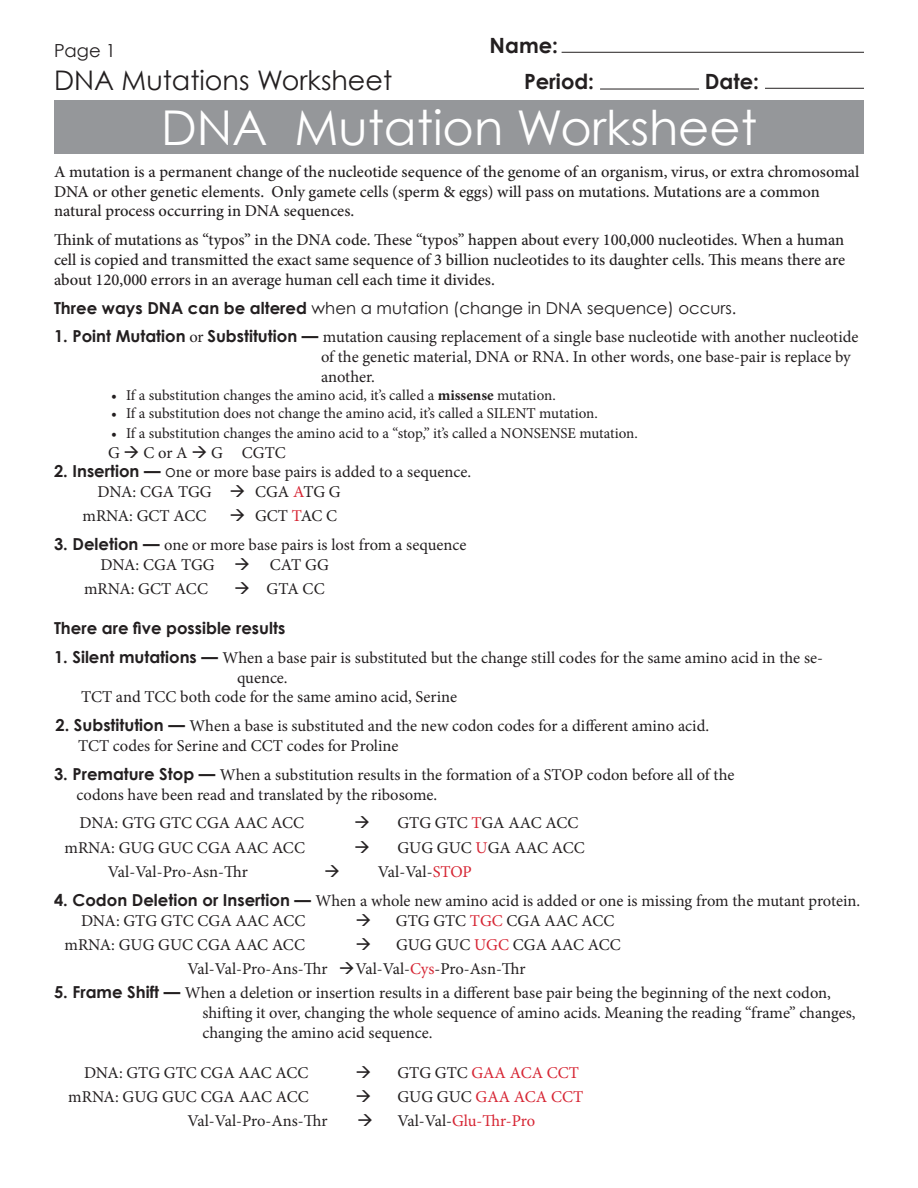
<style>
.page{position:relative;width:918px;height:1188px;background:#fff}
.page>*{position:absolute;margin:0;border:0;box-sizing:border-box;transform-origin:0 0}
.t1{font:48px "Century Gothic";color:#fff}
.t2{font:27px "Century Gothic";color:#231f20}
.t3{font:700 21px "Century Gothic";color:#231f20}
.t4{font:18px "Century Gothic";color:#231f20}
.t5{font:16.5px/19.8px "Minion Pro";color:#231f20}
.t6{font:500 16.5px/19.8px "Minion Pro";color:#231f20}
.t7{font:16.5px "Century Gothic";color:#231f20}
.t8{font:16.5px "Minion Pro";color:#d62533}
.t9{font:700 16.5px "Century Gothic";color:#231f20}
.t10{font:15px "Minion Pro";letter-spacing:-.005em;color:#231f20}
.s1{font-weight:700}
.s2{font-family:"Century Gothic";font-weight:700}
.s3{font-family:"Century Gothic"}
.s4{color:#d62533}
.s5{color:#231f20}
</style>
<div class="page">
<hr style="left:562px;top:52px;width:302px;height:1px;background:#231f20">
<hr style="left:600px;top:89px;width:99px;height:1px;background:#231f20">
<hr style="left:765px;top:88px;width:99px;height:1px;background:#231f20">
<div style="left:54px;top:100px;width:810px;height:54px;background:#95979a"></div>
<p class="t3" style="left:490px;top:32px;width:70px">Name:</p>
<p class="t3" style="left:524px;top:68px;width:72px">Period:</p>
<p class="t3" style="left:705px;top:68px;width:56px">Date:</p>
<p class="t1" style="left:161px;top:98px;width:597px">DNA Mutation Worksheet</p>
<p class="t6" style="left:54px;top:162px;width:807px">A mutation is a permanent change of the nucleotide sequence of the genome of an organism, virus, or extra chromosomal<br>DNA or other genetic elements. Only gamete cells (sperm &amp; eggs) will pass on mutations. Mutations are a common natural process occurring in DNA sequences.</p>
<p class="t6" style="left:54px;top:230px;width:793px;text-align:justify">Think of mutations as “typos” in the DNA code. These “typos” happen about every 100,000 nucleotides. When a human cell is copied and transmitted the exact same sequence of 3 billion nucleotides to its daughter cells. This means there are about 120,000 errors in an average human cell each time it divides.</p>
<p class="t7" style="left:54px;top:298px;width:684px"><span class="s1">Three ways DNA can be altered</span> when a mutation (change in DNA sequence) occurs.</p>
<p class="t5" style="left:321px;top:327px;width:539px;text-indent:-267px"><span class="s2">1. Point Mutation</span> or <span class="s2">Substitution —</span> mutation causing replacement of a single base nucleotide with another nucleotide of the genetic material, DNA or RNA. In other words, one base-pair is replace by another.</p>
<p class="t10" style="left:111px;top:385px;width:446px">• If a substitution changes the amino acid, it’s called a <span class="s1">missense</span> mutation.</p>
<p class="t10" style="left:111px;top:403px;width:488px">• If a substitution does not change the amino acid, it’s called a SILENT mutation.</p>
<p class="t10" style="left:111px;top:423px;width:528px">• If a substitution changes the amino acid to a “stop,” it’s called a NONSENSE mutation.</p>
<p class="t5" style="left:108px;top:443px;width:179px">G → C or A → G CGTC</p>
<p class="t5" style="left:54px;top:462px;width:419px"><span class="s2">2. Insertion —</span> <span class="s3">o</span>ne or more base pairs is added to a sequence.</p>
<p class="t5" style="left:97px;top:482px;width:245px">DNA: CGA TGG → CGA <span class="s4">A</span>TG G</p>
<p class="t5" style="left:82px;top:506px;width:125px">mRNA: GCT ACC</p>
<p class="t5" style="left:230px;top:506px;width:109px">→ GCT <span class="s4">T</span>AC C</p>
<p class="t5" style="left:54px;top:535px;width:414px"><span class="s2">3. Deletion —</span> one or more base pairs is lost from a sequence</p>
<p class="t5" style="left:100px;top:555px;width:230px">DNA: CGA TGG → CAT GG</p>
<p class="t5" style="left:84px;top:579px;width:125px">mRNA: GCT ACC</p>
<p class="t5" style="left:234px;top:579px;width:92px">→ GTA CC</p>
<p class="t9" style="left:54px;top:618px;width:233px">There are five possible results</p>
<p class="t5" style="left:237px;top:648px;width:588px;text-indent:-183px"><span class="s2">1. Silent mutations —</span> When a base pair is substituted but the change still codes for the same amino acid in the se&shy;quence.</p>
<p class="t5" style="left:81px;top:687px;width:378px">TCT and TCC both code for the same amino acid, Serine</p>
<p class="t5" style="left:56px;top:716px;width:655px"><span class="s2">2. Substitution —</span> When a base is substituted and the new codon codes for a different amino acid.</p>
<p class="t5" style="left:78px;top:736px;width:322px">TCT codes for Serine and CCT codes for Proline</p>
<p class="t5" style="left:76px;top:765px;width:659px;text-indent:-22px"><span class="s2">3. Premature Stop —</span> When a substitution results in the formation of a STOP codon before all of the codons have been read and translated by the ribosome.</p>
<p class="t5" style="left:80px;top:813px;width:226px">DNA: GTG GTC CGA AAC ACC</p>
<p class="t5" style="left:354px;top:813px;width:226px">→ GTG GTC <span class="s4">T</span>GA AAC ACC</p>
<p class="t5" style="left:64px;top:838px;width:242px">mRNA: GUG GUC CGA AAC ACC</p>
<p class="t5" style="left:354px;top:838px;width:232px">→ GUG GUC <span class="s4">U</span>GA AAC ACC</p>
<p class="t5" style="left:108px;top:862px;width:141px">Val-Val-Pro-Asn-Thr</p>
<p class="t5" style="left:324px;top:862px;width:149px">→ Val-Val-<span class="s4">STOP</span></p>
<p class="t5" style="left:54px;top:891px;width:808px"><span class="s2">4. Codon Deletion or Insertion —</span> When a whole new amino acid is added or one is missing from the mutant protein.</p>
<p class="t5" style="left:81px;top:911px;width:226px">DNA: GTG GTC CGA AAC ACC</p>
<p class="t5" style="left:356px;top:911px;width:261px">→ GTG GTC <span class="s4">TGC</span> CGA AAC ACC</p>
<p class="t5" style="left:64px;top:935px;width:242px">mRNA: GUG GUC CGA AAC ACC</p>
<p class="t5" style="left:356px;top:935px;width:267px">→ GUG GUC <span class="s4">UGC</span> CGA AAC ACC</p>
<p class="t5" style="left:188px;top:959px;width:340px">Val-Val-Pro-Ans-Thr →Val-Val-<span class="s4">Cys</span>-Pro-Asn-Thr</p>
<p class="t5" style="left:202px;top:983px;width:654px;text-indent:-148px"><span class="s2">5. Frame Shift —</span> When a deletion or insertion results in a different base pair being the beginning of the next codon, shifting it over, changing the whole sequence of amino acids. Meaning the reading “frame” changes, changing the amino acid sequence.</p>
<p class="t5" style="left:84px;top:1063px;width:226px">DNA: GTG GTC CGA AAC ACC</p>
<p class="t8" style="left:356px;top:1061px;width:225px"><span class="s5">→ GTG GTC</span> GAA ACA CCT</p>
<p class="t5" style="left:68px;top:1087px;width:242px">mRNA: GUG GUC CGA AAC ACC</p>
<p class="t8" style="left:356px;top:1086px;width:229px"><span class="s5">→ GUG GUC</span> GAA ACA CCT</p>
<p class="t5" style="left:188px;top:1111px;width:141px">Val-Val-Pro-Ans-Thr</p>
<p class="t8" style="left:357px;top:1110px;width:180px"><span class="s5">→ Val-Val-</span>Glu-Thr-Pro</p>
<p class="t4" style="left:54px;top:40px;width:63px">Page 1</p>
<p class="t2" style="left:54px;top:63px;width:340px">DNA Mutations Worksheet</p>
</div>
